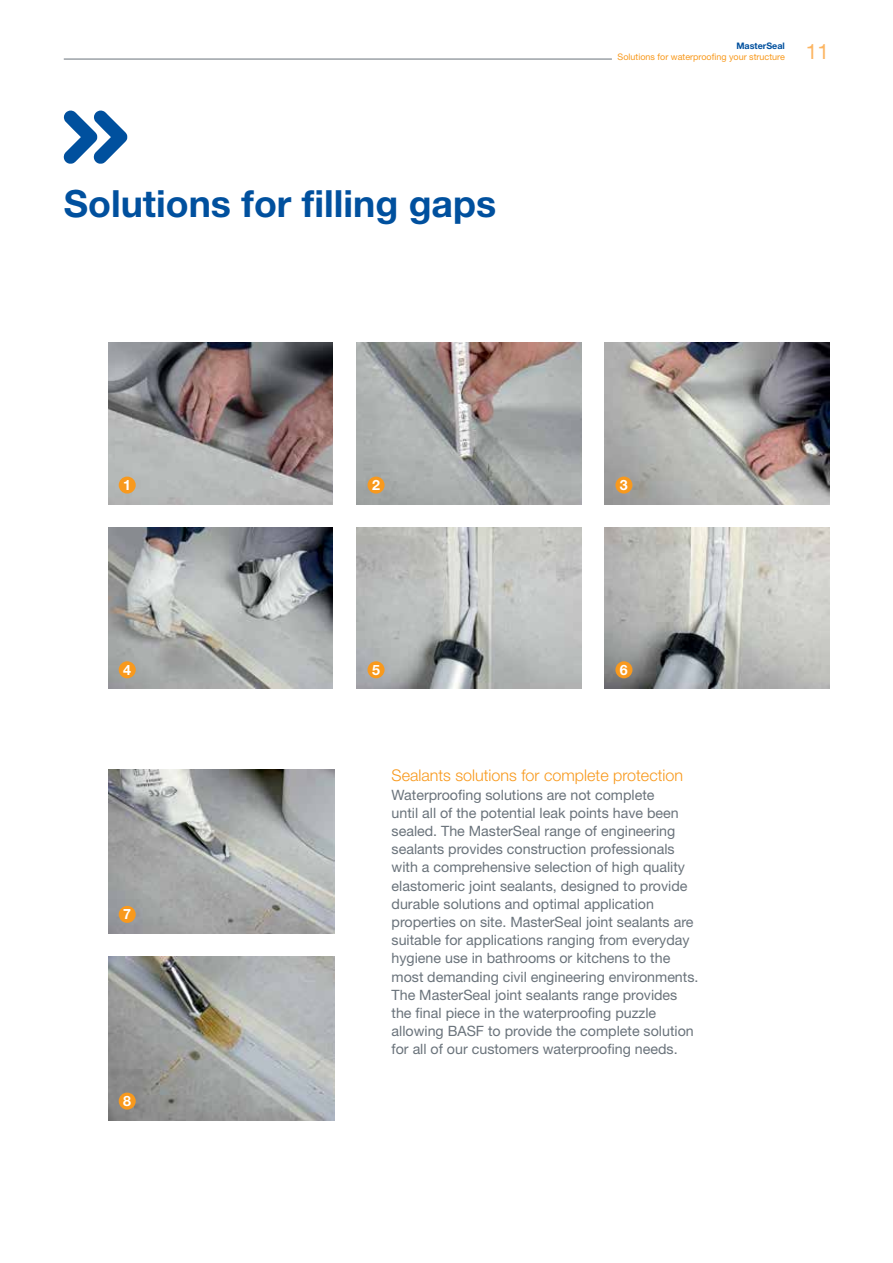
<style>
.page{position:relative;width:893px;height:1263px;background:#fff}
.page>*{position:absolute;margin:0;border:0;box-sizing:border-box;transform-origin:0 0}
.t1{font:700 37.5px "Helvetica Neue LT Std";color:#00509e}
.t2{font:21px "Helvetica Neue LT Std";color:#fcb562}
.t3{font:300 16.2px "Helvetica Neue LT Std";color:#f8991d}
.t4{font:14.25px/18.1px "Helvetica Neue LT Std";color:#6a737b}
.t5{font:700 14.25px "Helvetica Neue LT Std";color:#fff}
.t6{font:9px "Helvetica Neue LT Std";color:#f8991d}
.t7{font:700 9px "Helvetica Neue LT Std";color:#00509e}
</style>
<div class="page">
<hr style="left:64px;top:59px;width:548px;height:1px;background:#6a737b">
<img style="left:108px;top:956px;width:227px;height:164px">
<img style="left:108px;top:527px;width:224px;height:162px">
<img style="left:605px;top:527px;width:224px;height:162px">
<img style="left:108px;top:342px;width:224px;height:162px">
<img style="left:108px;top:770px;width:227px;height:163px">
<img style="left:605px;top:342px;width:224px;height:162px">
<img style="left:357px;top:527px;width:224px;height:162px">
<img style="left:357px;top:342px;width:224px;height:162px">
<svg style="left:64px;top:111px;width:63px;height:53px"></svg>
<div style="left:119px;top:477px;width:17px;height:17px;background:#f8991d;border-radius:50%"></div>
<div style="left:119px;top:661px;width:17px;height:17px;background:#f8991d;border-radius:50%"></div>
<div style="left:119px;top:906px;width:17px;height:17px;background:#f8991d;border-radius:50%"></div>
<div style="left:119px;top:1092px;width:17px;height:17px;background:#f8991d;border-radius:50%"></div>
<div style="left:368px;top:477px;width:17px;height:17px;background:#f8991d;border-radius:50%"></div>
<div style="left:368px;top:661px;width:17px;height:17px;background:#f8991d;border-radius:50%"></div>
<div style="left:615px;top:477px;width:17px;height:17px;background:#f8991d;border-radius:50%"></div>
<div style="left:615px;top:661px;width:17px;height:17px;background:#f8991d;border-radius:50%"></div>
<h1 class="t1" style="left:64px;top:181px;width:434px">Solutions for filling gaps</h1>
<p class="t7" style="left:736px;top:40px;width:50px">MasterSeal</p>
<p class="t6" style="left:618px;top:51px;width:169px">Solutions for waterproofing your structure</p>
<h2 class="t2" style="left:806px;top:39px;width:25px">11</h2>
<p class="t5" style="left:123px;top:476px;width:9px">1</p>
<p class="t5" style="left:123px;top:661px;width:9px">4</p>
<p class="t5" style="left:123px;top:905px;width:9px">7</p>
<p class="t5" style="left:123px;top:1092px;width:9px">8</p>
<p class="t5" style="left:372px;top:476px;width:9px">2</p>
<p class="t5" style="left:620px;top:476px;width:9px">3</p>
<p class="t5" style="left:372px;top:661px;width:9px">5</p>
<p class="t5" style="left:620px;top:661px;width:9px">6</p>
<p class="t3" style="left:392px;top:766px;width:293px">Sealants solutions for complete protection</p>
<p class="t4" style="left:392px;top:785px;width:308px">Waterproofing solutions are not complete<br>until all of the potential leak points have been sealed. The MasterSeal range of engineering sealants provides construction professionals with a comprehensive selection of high quality elastomeric joint sealants, designed to provide durable solutions and optimal application properties on site. MasterSeal joint sealants are suitable for applications ranging from everyday hygiene use in bathrooms or kitchens to the most demanding civil engineering environments.<br>The MasterSeal joint sealants range provides the final piece in the waterproofing puzzle allowing BASF to provide the complete solution for all of our customers waterproofing needs.</p>
</div>
